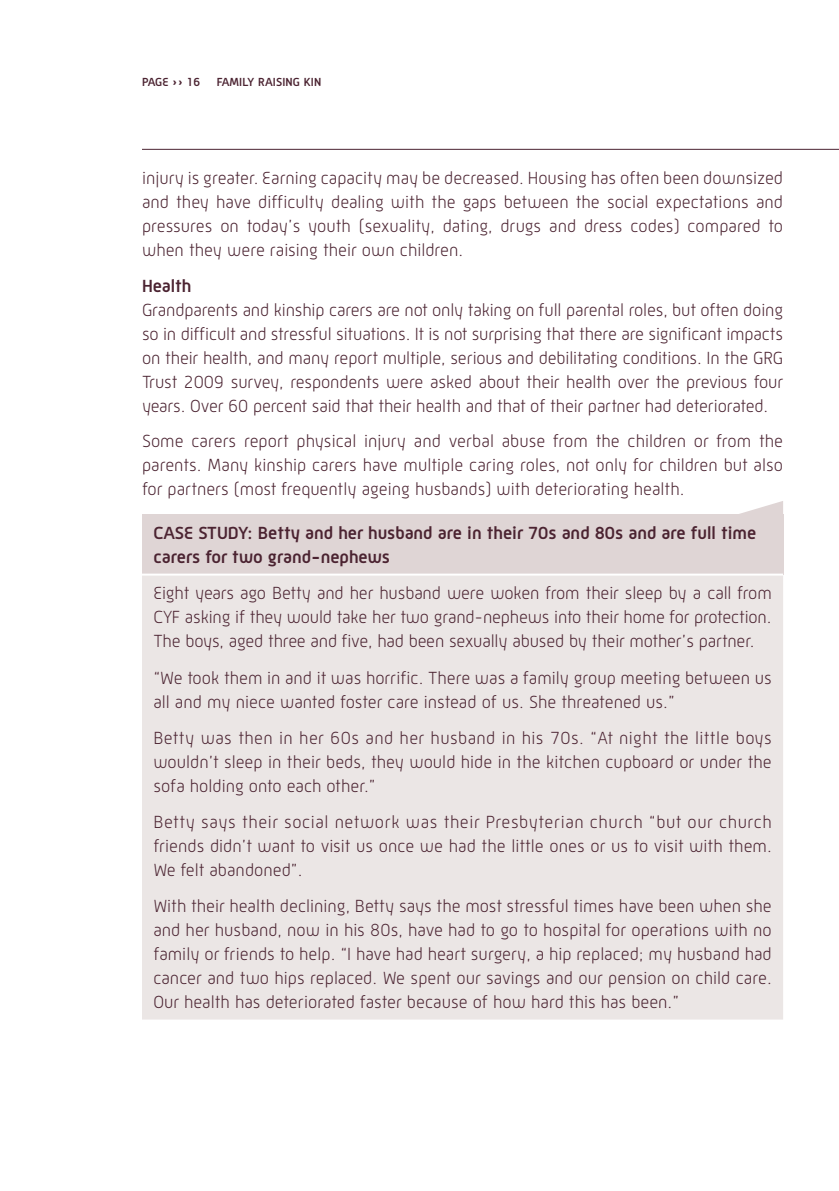
<style>
.page{position:relative;width:839px;height:1191px;background:#fff}
.page>*{position:absolute;margin:0;border:0;box-sizing:border-box;transform-origin:0 0}
.t1{font:18px/24px "Mic 32 ML";color:#4b2331;text-align:justify}
.t2{font:700 18px/24px "Mic 32 M";color:#4b2331}
.t3{font:700 12px "Mic 32 M";letter-spacing:.01em;color:#4b2331}
</style>
<div class="page">
<hr style="left:142px;top:149px;width:696px;height:1px;background:#4b2331">
<div style="left:142px;top:514px;width:641px;height:61px;background:#dfd5d5"></div>
<div style="left:142px;top:576px;width:641px;height:443px;background:#ebe6e5"></div>
<hr style="left:142px;top:574px;width:641px;height:2px;background:#fff">
<svg style="left:740px;top:501px;width:43px;height:13px"></svg>
<p class="t3" style="left:142px;top:77px;width:60px">PAGE ›› 16</p>
<p class="t3" style="left:217px;top:77px;width:106px">FAMILY RAISING KIN</p>
<p class="t1" style="left:142px;top:168px;width:642px">injury is greater. Earning capacity may be decreased. Housing has often been downsized and they have difficulty dealing with the gaps between the social expectations and pressures on today’s youth (sexuality, dating, drugs and dress codes) compared to when they were raising their own children.</p>
<p class="t2" style="left:142px;top:275px;width:51px">Health</p>
<p class="t1" style="left:142px;top:299px;width:643px">Grandparents and kinship carers are not only taking on full parental roles, but often doing so in difficult and stressful situations. It is not surprising that there are significant impacts on their health, and many report multiple, serious and debilitating conditions. In the GRG Trust 2009 survey, respondents were asked about their health over the previous four years. Over 60 percent said that their health and that of their partner had deteriorated.</p>
<p class="t1" style="left:142px;top:430px;width:642px">Some carers report physical injury and verbal abuse from the children or from the parents. Many kinship carers have multiple caring roles, not only for children but also for partners (most frequently ageing husbands) with deteriorating health.</p>
<p class="t2" style="left:153px;top:522px;width:604px">CASE STUDY: Betty and her husband are in their 70s and 80s and are full time carers for two grand-nephews</p>
<p class="t1" style="left:153px;top:583px;width:619px">Eight years ago Betty and her husband were woken from their sleep by a call from CYF asking if they would take her two grand-nephews into their home for protection.<br>The boys, aged three and five, had been sexually abused by their mother’s partner.</p>
<p class="t1" style="left:153px;top:667px;width:619px">“We took them in and it was horrific. There was a family group meeting between us all and my niece wanted foster care instead of us. She threatened us.”</p>
<p class="t1" style="left:153px;top:727px;width:619px">Betty was then in her 60s and her husband in his 70s. “At night the little boys wouldn’t sleep in their beds, they would hide in the kitchen cupboard or under the sofa holding onto each other.”</p>
<p class="t1" style="left:153px;top:811px;width:620px">Betty says their social network was their Presbyterian church “but our church friends didn’t want to visit us once we had the little ones or us to visit with them.<br>We felt abandoned”.</p>
<p class="t1" style="left:153px;top:895px;width:619px">With their health declining, Betty says the most stressful times have been when she and her husband, now in his 80s, have had to go to hospital for operations with no family or friends to help. “I have had heart surgery, a hip replaced; my husband had cancer and two hips replaced. We spent our savings and our pension on child care.<br>Our health has deteriorated faster because of how hard this has been.”</p>
</div>
